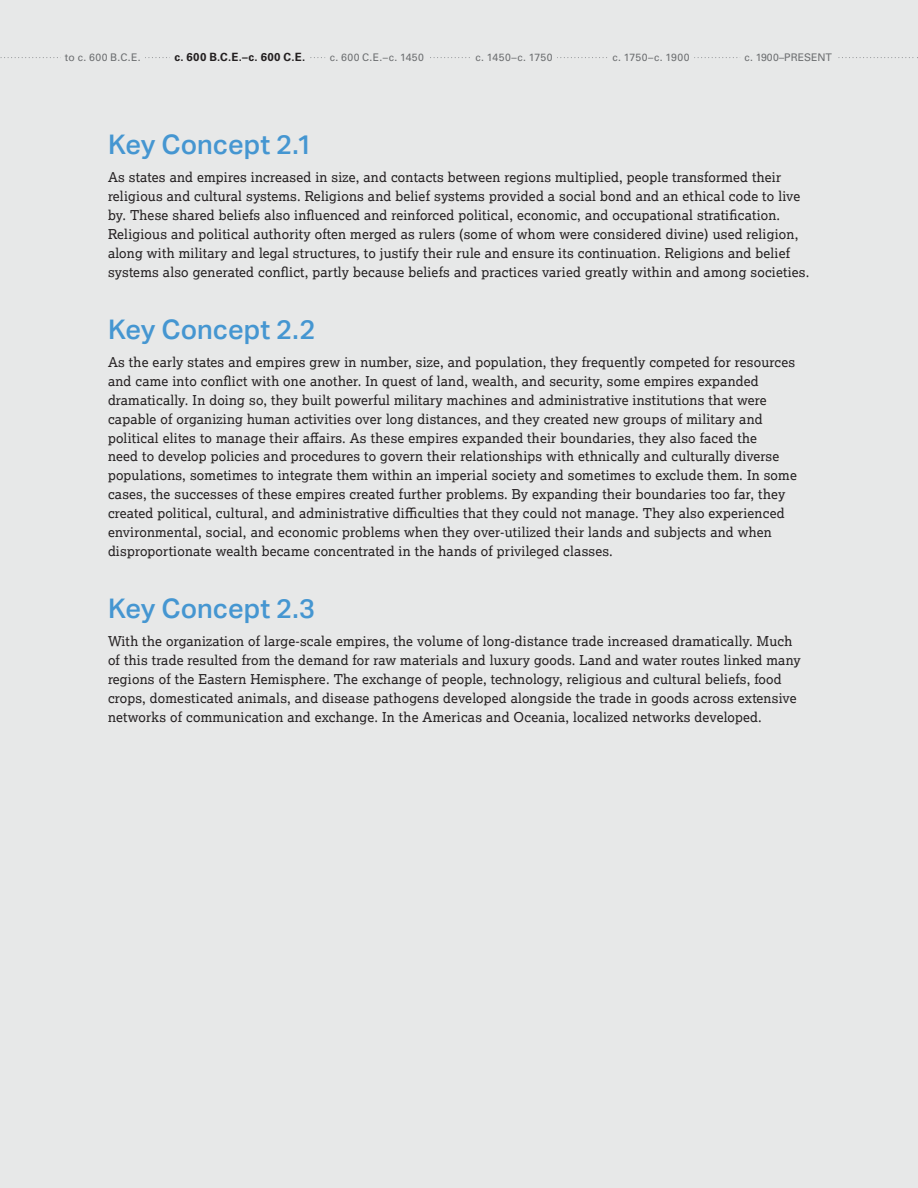
<style>
.page{position:relative;width:918px;height:1188px;background:#e7e8e8}
.page>*{position:absolute;margin:0;border:0;box-sizing:border-box;transform-origin:0 0}
.t1{font:500 27px "Aktiv Grotesk";color:#4596d1}
.t2{font:13.5px/18.9px "Lexia";letter-spacing:.015em;color:#231f20}
.t3{font:700 11.4px "Univers LT Std";letter-spacing:.03em;color:#231f20}
.t4{font:10.5px "Univers LT Std";letter-spacing:.01em;color:#6d6f71}
</style>
<div class="page">
<svg style="left:0;top:57px;width:918px;height:1px"></svg>
<div style="left:60px;top:56px;width:85px;height:5px;background:#e7e8e8"></div>
<div style="left:170px;top:52px;width:140px;height:9px;background:#e7e8e8"></div>
<div style="left:325px;top:56px;width:104px;height:5px;background:#e7e8e8"></div>
<div style="left:471px;top:56px;width:86px;height:5px;background:#e7e8e8"></div>
<div style="left:608px;top:56px;width:86px;height:5px;background:#e7e8e8"></div>
<div style="left:740px;top:56px;width:96px;height:5px;background:#e7e8e8"></div>
<p class="t4" style="left:65px;top:51px;width:77px">to c. 600 B.C.E.</p>
<p class="t3" style="left:174px;top:50px;width:132px">c. 600 B.C.E.–c. 600 C.E.</p>
<p class="t4" style="left:330px;top:51px;width:96px">c. 600 C.E.–c. 1450</p>
<p class="t4" style="left:476px;top:51px;width:78px">c. 1450–c. 1750</p>
<p class="t4" style="left:613px;top:51px;width:79px">c. 1750–c. 1900</p>
<p class="t4" style="left:745px;top:51px;width:89px">c. 1900–PRESENT</p>
<h2 class="t1" style="left:108px;top:129px;width:206px">Key Concept 2.1</h2>
<p class="t2" style="left:108px;top:167px;width:703px">As states and empires increased in size, and contacts between regions multiplied, people transformed their religious and cultural systems. Religions and belief systems provided a social bond and an ethical code to live by. These shared beliefs also influenced and reinforced political, economic, and occupational stratification.<br>Religious and political authority often merged as rulers (some of whom were considered divine) used religion, along with military and legal structures, to justify their rule and ensure its continuation. Religions and belief systems also generated conflict, partly because beliefs and practices varied greatly within and among societies.</p>
<h2 class="t1" style="left:108px;top:314px;width:209px">Key Concept 2.2</h2>
<p class="t2" style="left:108px;top:352px;width:690px">As the early states and empires grew in number, size, and population, they frequently competed for resources and came into conflict with one another. In quest of land, wealth, and security, some empires expanded dramatically. In doing so, they built powerful military machines and administrative institutions that were capable of organizing human activities over long distances, and they created new groups of military and political elites to manage their affairs. As these empires expanded their boundaries, they also faced the<br>need to develop policies and procedures to govern their relationships with ethnically and culturally diverse populations, sometimes to integrate them within an imperial society and sometimes to exclude them. In some cases, the successes of these empires created further problems. By expanding their boundaries too far, they created political, cultural, and administrative difficulties that they could not manage. They also experienced environmental, social, and economic problems when they over-utilized their lands and subjects and when disproportionate wealth became concentrated in the hands of privileged classes.</p>
<h2 class="t1" style="left:108px;top:593px;width:209px">Key Concept 2.3</h2>
<p class="t2" style="left:108px;top:632px;width:694px">With the organization of large-scale empires, the volume of long-distance trade increased dramatically. Much of this trade resulted from the demand for raw materials and luxury goods. Land and water routes linked many regions of the Eastern Hemisphere. The exchange of people, technology, religious and cultural beliefs, food crops, domesticated animals, and disease pathogens developed alongside the trade in goods across extensive networks of communication and exchange. In the Americas and Oceania, localized networks developed.</p>
</div>
